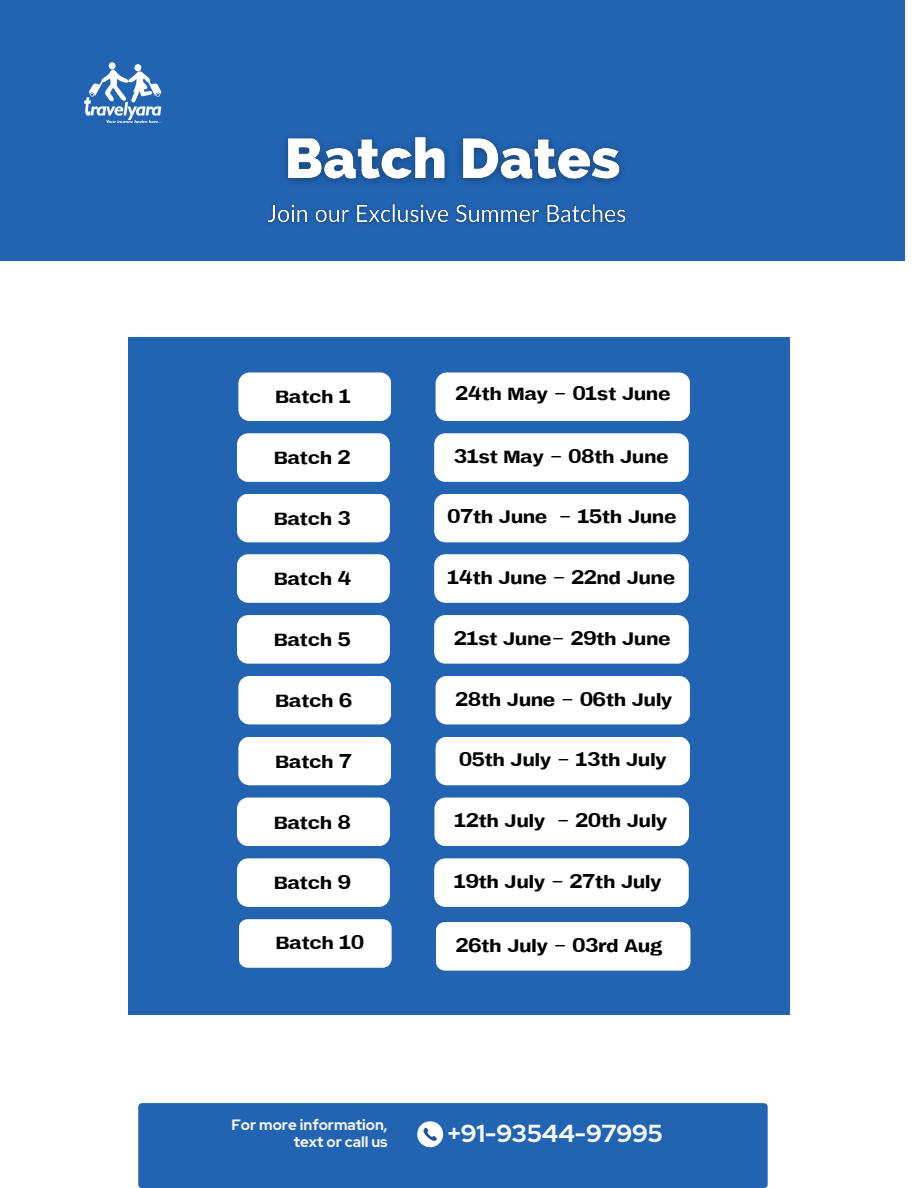
<style>
.page{position:relative;width:918px;height:1188px;background:#fff}
.page>*{position:absolute;margin:0;border:0;box-sizing:border-box;transform-origin:0 0}
.t1{font:700 24.6px "Red Hat Display";color:#f6f6f6}
.t2{font:22.5px "EFT Composite";color:#000}
.t3{font:700 15px/17.4px "Red Hat Display";color:#f6f6f6;text-align:right}
</style>
<div class="page">
<div style="left:0;top:0;width:904px;height:261px;background:#2264b2"></div>
<img style="left:84px;top:62px;width:78px;height:61px">
<img style="left:284px;top:136px;width:338px;height:48px">
<img style="left:267px;top:204px;width:359px;height:20px">
<div style="left:128px;top:337px;width:662px;height:677px;background:#2264b2"></div>
<div style="left:238px;top:372px;width:153px;height:49px;background:#fff"></div>
<div style="left:436px;top:372px;width:254px;height:49px;background:#fff"></div>
<div style="left:237px;top:433px;width:153px;height:49px;background:#fff"></div>
<div style="left:434px;top:433px;width:255px;height:49px;background:#fff"></div>
<div style="left:237px;top:494px;width:153px;height:48px;background:#fff"></div>
<div style="left:434px;top:494px;width:255px;height:48px;background:#fff"></div>
<div style="left:237px;top:554px;width:153px;height:49px;background:#fff"></div>
<div style="left:434px;top:554px;width:255px;height:49px;background:#fff"></div>
<div style="left:237px;top:615px;width:153px;height:49px;background:#fff"></div>
<div style="left:434px;top:615px;width:255px;height:49px;background:#fff"></div>
<div style="left:238px;top:676px;width:153px;height:48px;background:#fff"></div>
<div style="left:436px;top:676px;width:254px;height:48px;background:#fff"></div>
<div style="left:238px;top:737px;width:153px;height:48px;background:#fff"></div>
<div style="left:436px;top:737px;width:254px;height:48px;background:#fff"></div>
<div style="left:237px;top:798px;width:153px;height:48px;background:#fff"></div>
<div style="left:434px;top:798px;width:255px;height:48px;background:#fff"></div>
<div style="left:237px;top:858px;width:153px;height:49px;background:#fff"></div>
<div style="left:434px;top:858px;width:255px;height:49px;background:#fff"></div>
<div style="left:239px;top:919px;width:153px;height:49px;background:#fff"></div>
<div style="left:436px;top:922px;width:254px;height:49px;background:#fff"></div>
<div style="left:138px;top:1103px;width:628px;height:85px;background:#2264b2;border-radius:3px"></div>
<svg style="left:417px;top:1121px;width:27px;height:26px"></svg>
<p class="t2" style="left:275px;top:382px;width:77px">Batch 1</p>
<h3 class="t2" style="left:456px;top:378px;width:216px">24th May - 01st June</h3>
<h3 class="t2" style="left:274px;top:443px;width:78px">Batch 2</h3>
<h3 class="t2" style="left:454px;top:442px;width:216px">31st May - 08th June</h3>
<h3 class="t2" style="left:274px;top:503px;width:79px">Batch 3</h3>
<h3 class="t2" style="left:447px;top:502px;width:231px">07th June - 15th June</h3>
<h3 class="t2" style="left:274px;top:564px;width:79px">Batch 4</h3>
<h3 class="t2" style="left:447px;top:563px;width:229px">14th June - 22nd June</h3>
<h3 class="t2" style="left:274px;top:625px;width:79px">Batch 5</h3>
<h3 class="t2" style="left:454px;top:623px;width:218px">21st June- 29th June</h3>
<h3 class="t2" style="left:275px;top:685px;width:79px">Batch 6</h3>
<h3 class="t2" style="left:456px;top:684px;width:218px">28th June - 06th July</h3>
<h3 class="t2" style="left:275px;top:747px;width:78px">Batch 7</h3>
<h3 class="t2" style="left:459px;top:745px;width:209px">05th July - 13th July</h3>
<h3 class="t2" style="left:274px;top:807px;width:79px">Batch 8</h3>
<h3 class="t2" style="left:455px;top:806px;width:214px">12th July - 20th July</h3>
<h3 class="t2" style="left:274px;top:868px;width:79px">Batch 9</h3>
<h3 class="t2" style="left:454px;top:867px;width:209px">19th July - 27th July</h3>
<h3 class="t2" style="left:275px;top:927px;width:90px">Batch 10</h3>
<h3 class="t2" style="left:456px;top:931px;width:208px">26th July - 03rd Aug</h3>
<h3 class="t3" style="left:231px;top:1116px;width:158px">For more information, text or call us</h3>
<p class="t1" style="left:447px;top:1117px;width:217px">+91-93544-97995</p>
</div>
